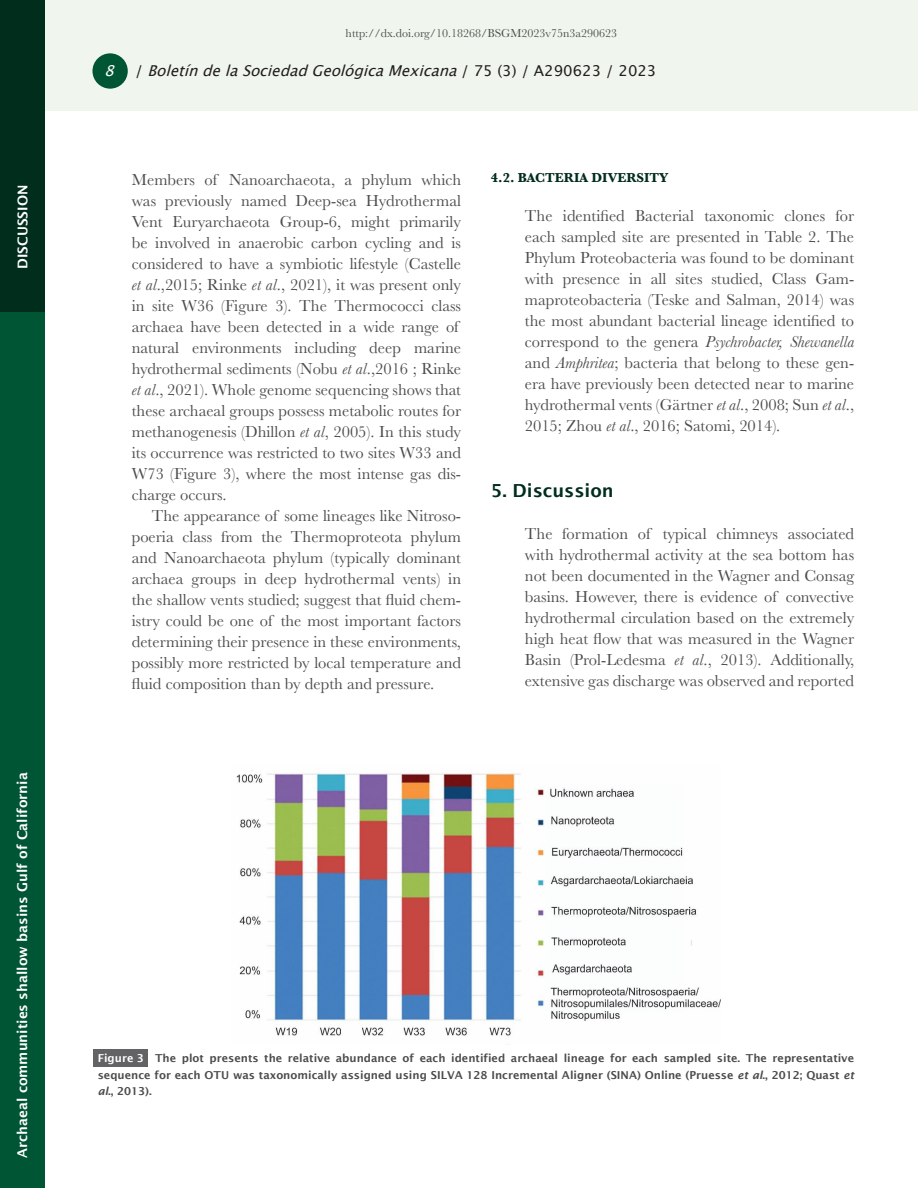
<style>
.page{position:relative;width:918px;height:1188px;background:#fff}
.page>*{position:absolute;margin:0;border:0;box-sizing:border-box;transform-origin:0 0}
.Hierarchy_1{font:600 18px "Lucida Sans";color:#012d1c}
.Indented-text{font:16.5px/21px "Baskerville";color:#4b4c4d;text-align:justify}
.t1{font:italic 15px "Lucida Grande";color:#231f20}
.t2{font:italic 15px "Lucida Grande";color:#fff}
.Section{font:600 13.5px "Lucida Sans";color:#fff}
.Hierarchy_2{font:700 13.5px "Baskerville";color:#012d1c}
.t3{font:12px "Baskerville";color:#4b4c4d}
.Figure_foot{font:600 10.95px/16.5px "Lucida Sans";color:#4b4c4d;text-align:justify}
.Figure_foot_number{font:600 10.95px "Lucida Sans";color:#fff}
.s1{font-style:normal}
.s2{font-style:italic}
</style>
<div class="page">
<div style="left:0;top:311px;width:44px;height:877px;background:#005534"></div>
<div style="left:45px;top:0;width:873px;height:111px;background:#f0f6ed"></div>
<div style="left:92px;top:53px;width:36px;height:36px;background:#005534;border-radius:50%"></div>
<div style="left:0;top:0;width:44px;height:311px;background:#012d1c"></div>
<div style="left:94px;top:1049px;width:54px;height:18px;background:#636366"></div>
<img style="left:236px;top:770px;width:485px;height:266px">
<p class="Section" style="left:15px;top:269px;width:85px;rotate:-90deg">DISCUSSION</p>
<p class="Section" style="left:15px;top:1158px;width:387px;rotate:-90deg">Archaeal communities shallow basins Gulf of California</p>
<p class="t2" style="left:104px;top:62px;width:19px">8</p>
<p class="t3" style="left:346px;top:26px;width:273px">http://dx.doi.org/10.18268/BSGM2023v75n3a290623</p>
<p class="t1" style="left:135px;top:62px;width:523px"><span class="s1">/</span> BoletíndelaSociedadGeológicaMexicana<span class="s1">/ 7 5 ( 3 ) / A 2 9 0 6 2 3 / 2 0 2 3</span></p>
<p class="Indented-text" style="left:132px;top:169px;width:331px;text-align:left">Members of Nanoarchaeota, a phylum which was previously named Deep-sea Hydrothermal Vent Euryarchaeota Group-6, might primarily be involved in anaerobic carbon cycling and is considered to have a symbiotic lifestyle (Castelle <span class="s2">et al</span>.,2015; Rinke <span class="s2">et al</span>., 2021), it was present only in site W36 (Figure 3). The Thermococci class archaea have been detected in a wide range of natural environments including deep marine hydrothermal sediments (Nobu <span class="s2">et al</span>.,2016 ; Rinke <span class="s2">et al</span>., 2021). Whole genome sequencing shows that these archaeal groups possess metabolic routes for methanogenesis (Dhillon <span class="s2">et al</span>, 2005). In this study its occurrence was restricted to two sites W33 and W73 (Figure 3), where the most intense gas dis&shy;charge occurs.</p>
<p class="Indented-text" style="left:132px;top:505px;width:331px;text-indent:20px">The appearance of some lineages like Nitroso&shy;poeria class from the Thermoproteota phylum and Nanoarchaeota phylum (typically dominant archaea groups in deep hydrothermal vents) in the shallow vents studied; suggest that fluid chem&shy;istry could be one of the most important factors determining their presence in these environments, possibly more restricted by local temperature and fluid composition than by depth and pressure.</p>
<p class="Hierarchy_2" style="left:491px;top:168px;width:179px">4.2. BACTERIA DIVERSITY</p>
<p class="Indented-text" style="left:525px;top:206px;width:331px">The identified Bacterial taxonomic clones for each sampled site are presented in Table 2. The Phylum Proteobacteria was found to be dominant with presence in all sites studied, Class Gam&shy;maproteobacteria (Teske and Salman, 2014) was the most abundant bacterial lineage identified to correspond to the genera <span class="s2">Psychrobacter, Shewanella </span>and <span class="s2">Amphritea</span>; bacteria that belong to these gen&shy;era have previously been detected near to marine hydrothermal vents (Gärtner <span class="s2">et al</span>., 2008; Sun <span class="s2">et al</span>., 2015; Zhou <span class="s2">et al</span>., 2016; Satomi, 2014).</p>
<p class="Hierarchy_1" style="left:491px;top:480px;width:124px">5. Discussion</p>
<p class="Indented-text" style="left:525px;top:524px;width:331px">The formation of typical chimneys associated with hydrothermal activity at the sea bottom has not been documented in the Wagner and Consag basins. However, there is evidence of convective hydrothermal circulation based on the extremely high heat flow that was measured in the Wagner Basin (Prol-Ledesma <span class="s2">et al</span>., 2013). Additionally, extensive gas discharge was observed and reported</p>
<p class="Figure_foot" style="left:98px;top:1050px;width:758px;text-indent:57px">The plot presents the relative abundance of each identified archaeal lineage for each sampled site. The representative sequence for each OTU was taxonomically assigned using SILVA 128 Incremental Aligner (SINA) Online (Pruesse <span class="s2">et al</span>., 2012; Quast <span class="s2">et al</span>., 2013).</p>
<p class="Figure_foot_number" style="left:98px;top:1052px;width:48px">Figure 3</p>
</div>
